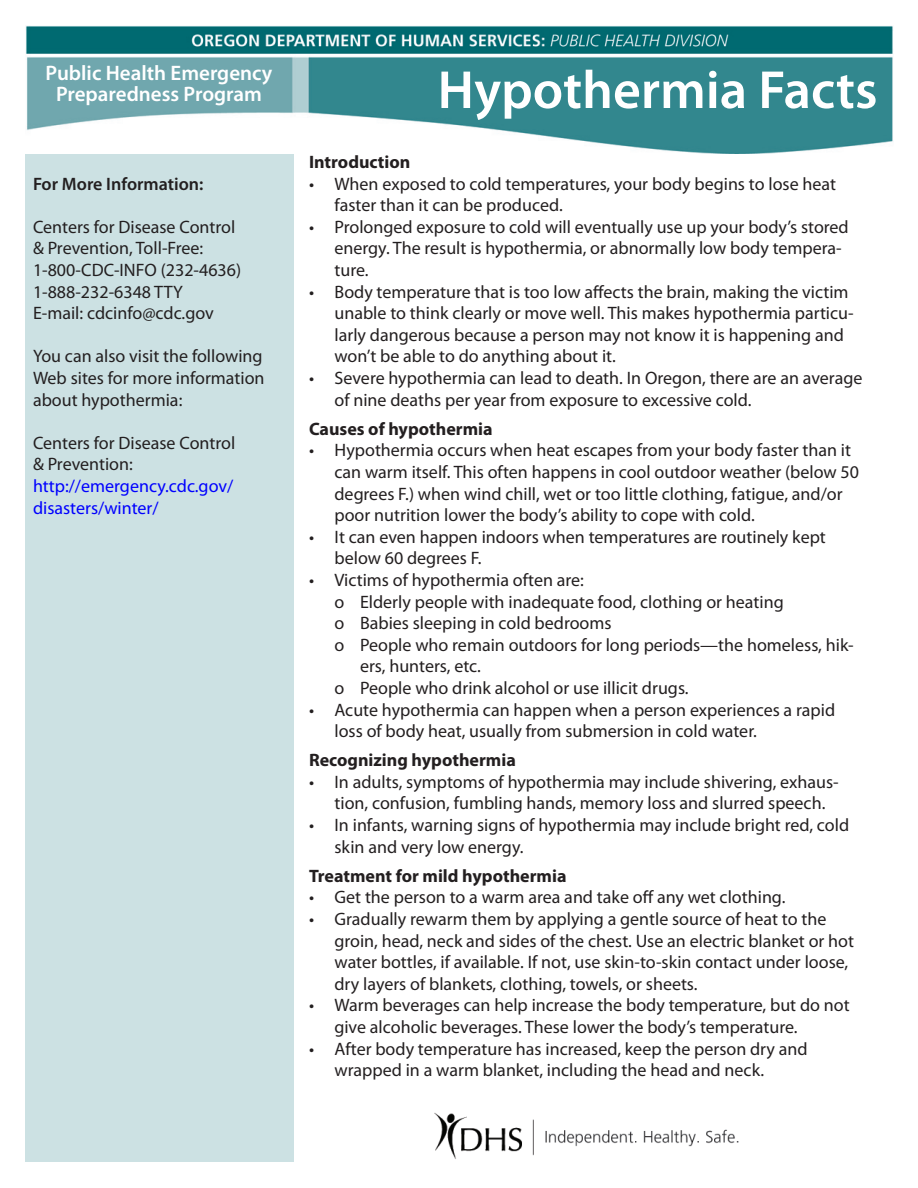
<style>
.page{position:relative;width:918px;height:1188px;background:#fff}
.page>*{position:absolute;margin:0;border:0;box-sizing:border-box;transform-origin:0 0}
.t1{font:600 54px "Myriad Pro";color:#fff}
.t2{font:600 21px/21px "Myriad Pro";color:#fff;text-align:center}
.t3{font:18px/21.6px "Myriad Pro";color:#231f20}
.t4{font:700 18px "Myriad Pro";color:#231f20}
.t5{font:18px/21.6px "Myriad Pro";color:#00f}
.t6{font:600 18px "Myriad Pro";color:#231f20}
</style>
<div class="page">
<div style="left:26px;top:154px;width:268px;height:1008px;background:#cce1e3"></div>
<img style="left:434px;top:1112px;width:305px;height:47px">
<img style="left:26px;top:26px;width:867px;height:128px">
<p class="t2" style="left:46px;top:62px;width:228px">Public Health Emergency<br>Preparedness Program</p>
<p class="t1" style="left:438px;top:56px;width:441px">Hypothermia Facts</p>
<p class="t6" style="left:33px;top:172px;width:172px">For More Information:</p>
<p class="t3" style="left:33px;top:216px;width:204px">Centers for Disease Control</p>
<p class="t3" style="left:33px;top:237px;width:172px">&amp; Prevention, Toll-Free:</p>
<p class="t3" style="left:33px;top:259px;width:210px">1-800-CDC-INFO (232-4636)</p>
<p class="t3" style="left:33px;top:280px;width:152px">1-888-232-6348 TTY</p>
<p class="t3" style="left:33px;top:302px;width:182px">E-mail: cdcinfo@cdc.gov</p>
<p class="t3" style="left:33px;top:345px;width:233px;text-align:justify">You can also visit the following Web sites for more information about hypothermia:</p>
<p class="t3" style="left:33px;top:432px;width:204px">Centers for Disease Control</p>
<p class="t3" style="left:33px;top:453px;width:101px">&amp; Prevention:</p>
<p class="t5" style="left:33px;top:475px;width:202px">http://emergency.cdc.gov/ disasters/winter/</p>
<p class="t4" style="left:309px;top:150px;width:103px">Introduction</p>
<p class="t3" style="left:334px;top:172px;width:503px;text-indent:-26px">• When exposed to cold temperatures, your body begins to lose heat faster than it can be produced.</p>
<p class="t3" style="left:334px;top:216px;width:516px;text-indent:-26px">• Prolonged exposure to cold will eventually use up your body’s stored energy. The result is hypothermia, or abnormally low body tempera&shy;ture.</p>
<p class="t3" style="left:334px;top:280px;width:521px;text-indent:-26px">• Body temperature that is too low affects the brain, making the victim unable to think clearly or move well. This makes hypothermia particu&shy;larly dangerous because a person may not know it is happening and won’t be able to do anything about it.</p>
<p class="t3" style="left:334px;top:367px;width:529px;text-indent:-26px">• Severe hypothermia can lead to death. In Oregon, there are an average of nine deaths per year from exposure to excessive cold.</p>
<p class="t4" style="left:309px;top:417px;width:185px">Causes of hypothermia</p>
<p class="t3" style="left:334px;top:439px;width:526px;text-indent:-26px">• Hypothermia occurs when heat escapes from your body faster than it can warm itself. This often happens in cool outdoor weather (below 50 degrees F.) when wind chill, wet or too little clothing, fatigue, and/or poor nutrition lower the body’s ability to cope with cold.</p>
<p class="t3" style="left:334px;top:526px;width:493px;text-indent:-26px">• It can even happen indoors when temperatures are routinely kept below 60 degrees F.</p>
<p class="t3" style="left:309px;top:569px;width:276px">• Victims of hypothermia often are:</p>
<p class="t3" style="left:334px;top:590px;width:451px">o Elderly people with inadequate food, clothing or heating</p>
<p class="t3" style="left:334px;top:612px;width:279px">o Babies sleeping in cold bedrooms</p>
<p class="t3" style="left:360px;top:634px;width:495px;text-indent:-26px">o People who remain outdoors for long periods—the homeless, hik&shy;ers, hunters, etc.</p>
<p class="t3" style="left:334px;top:677px;width:356px">o People who drink alcohol or use illicit drugs.</p>
<p class="t3" style="left:334px;top:698px;width:502px;text-indent:-26px">• Acute hypothermia can happen when a person experiences a rapid loss of body heat, usually from submersion in cold water.</p>
<p class="t4" style="left:309px;top:748px;width:208px">Recognizing hypothermia</p>
<p class="t3" style="left:334px;top:771px;width:506px;text-indent:-26px">• In adults, symptoms of hypothermia may include shivering, exhaus&shy;tion, confusion, fumbling hands, memory loss and slurred speech.</p>
<p class="t3" style="left:334px;top:814px;width:516px;text-indent:-26px">• In infants, warning signs of hypothermia may include bright red, cold skin and very low energy.</p>
<p class="t4" style="left:309px;top:864px;width:259px">Treatment for mild hypothermia</p>
<p class="t3" style="left:309px;top:886px;width:478px">• Get the person to a warm area and take off any wet clothing.</p>
<p class="t3" style="left:334px;top:908px;width:521px;text-indent:-26px">• Gradually rewarm them by applying a gentle source of heat to the groin, head, neck and sides of the chest. Use an electric blanket or hot water bottles, if available. If not, use skin-to-skin contact under loose, dry layers of blankets, clothing, towels, or sheets.</p>
<p class="t3" style="left:334px;top:994px;width:517px;text-indent:-26px">• Warm beverages can help increase the body temperature, but do not give alcoholic beverages. These lower the body’s temperature.</p>
<p class="t3" style="left:334px;top:1037px;width:475px;text-indent:-26px">• After body temperature has increased, keep the person dry and wrapped in a warm blanket, including the head and neck.</p>
</div>
